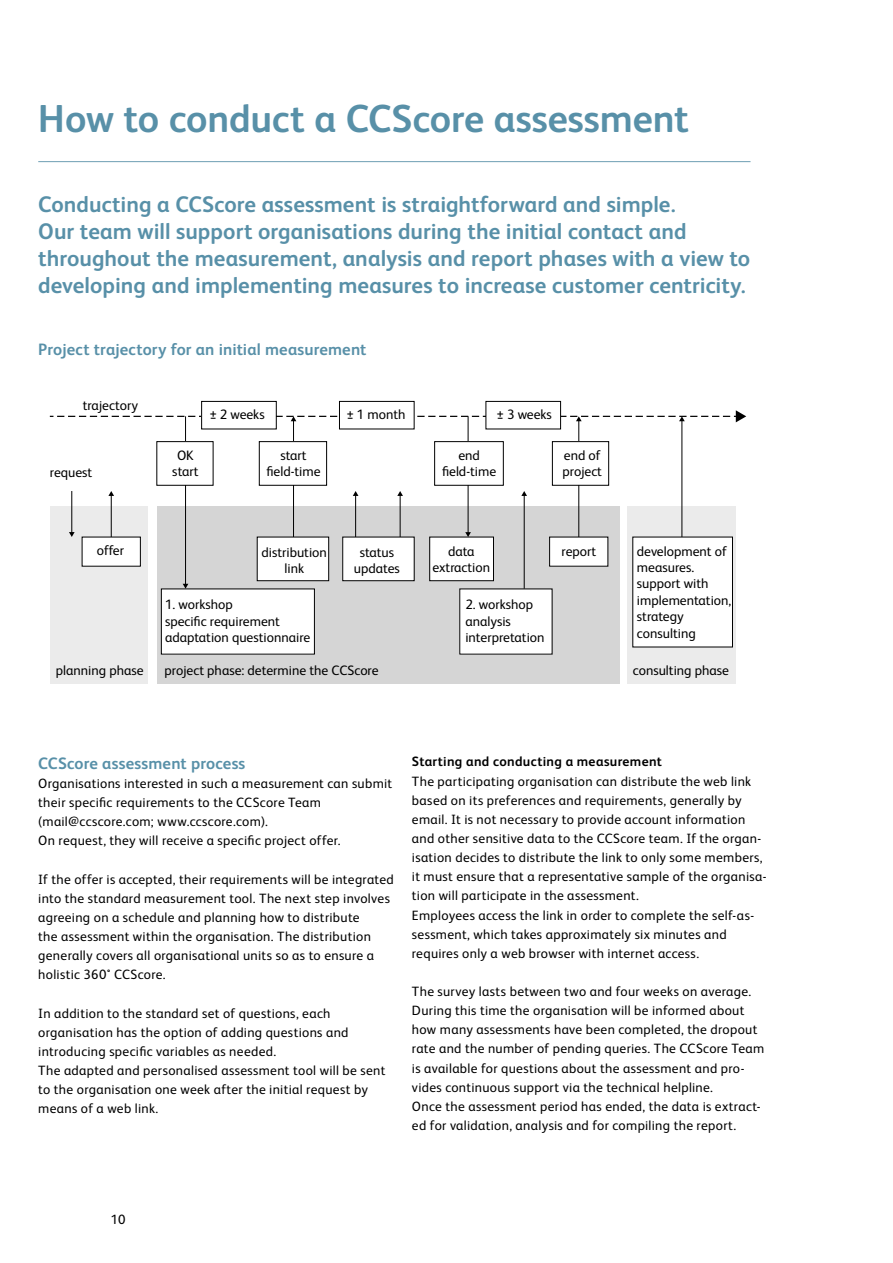
<style>
.page{position:relative;width:893px;height:1263px;background:#fff}
.page>*{position:absolute;margin:0;border:0;box-sizing:border-box;transform-origin:0 0}
.t1{font:700 39px "FS Albert";letter-spacing:-.005em;color:#5890a8}
.t2{font:700 22.5px/27px "FS Albert";color:#5890a8}
.t3{font:700 16.5px "FS Albert";letter-spacing:.005em;color:#5890a8}
.t4{font:13.65px/16.4px "FS Albert";color:#000;text-align:center}
.t5{font:13.5px/19.2px "FS Albert";letter-spacing:.025em;color:#000}
.t6{font:700 13.5px "FS Albert";letter-spacing:.025em;color:#000}
</style>
<div class="page">
<div style="left:157px;top:506px;width:462px;height:177px;background:#d5d5d5"></div>
<div style="left:50px;top:506px;width:97px;height:177px;background:#ebebeb"></div>
<div style="left:627px;top:506px;width:109px;height:177px;background:#ebebeb"></div>
<hr style="left:185px;top:416px;width:1px;height:169px;background:#000">
<svg style="left:183px;top:584px;width:5px;height:5px"></svg>
<hr style="left:468px;top:416px;width:1px;height:117px;background:#000">
<svg style="left:465px;top:532px;width:6px;height:5px"></svg>
<hr style="left:355px;top:495px;width:1px;height:42px;background:#000">
<svg style="left:353px;top:491px;width:5px;height:5px"></svg>
<hr style="left:400px;top:495px;width:1px;height:42px;background:#000">
<svg style="left:397px;top:491px;width:6px;height:5px"></svg>
<hr style="left:293px;top:420px;width:1px;height:117px;background:#000">
<hr style="left:578px;top:420px;width:1px;height:117px;background:#000">
<hr style="left:682px;top:420px;width:1px;height:117px;background:#000">
<svg style="left:50px;top:410px;width:696px;height:12px"></svg>
<div style="left:202px;top:401px;width:74px;height:28px;background:#fff"></div>
<div style="left:201px;top:401px;width:76px;height:28px;border:1px solid #000"></div>
<div style="left:157px;top:442px;width:56px;height:43px;background:#fff"></div>
<div style="left:156px;top:441px;width:57px;height:45px;border:1px solid #000"></div>
<div style="left:259px;top:442px;width:68px;height:43px;background:#fff"></div>
<div style="left:259px;top:441px;width:68px;height:45px;border:1px solid #000"></div>
<div style="left:257px;top:537px;width:72px;height:44px;background:#fff"></div>
<div style="left:257px;top:537px;width:72px;height:44px;border:1px solid #000"></div>
<div style="left:343px;top:537px;width:71px;height:44px;background:#fff"></div>
<div style="left:342px;top:537px;width:72px;height:44px;border:1px solid #000"></div>
<div style="left:82px;top:537px;width:58px;height:29px;background:#fff"></div>
<div style="left:161px;top:589px;width:153px;height:65px;background:#fff"></div>
<div style="left:161px;top:589px;width:154px;height:65px;border:1px solid #000"></div>
<div style="left:460px;top:589px;width:92px;height:65px;background:#fff"></div>
<div style="left:550px;top:537px;width:58px;height:29px;background:#fff"></div>
<div style="left:633px;top:537px;width:99px;height:110px;background:#fff"></div>
<div style="left:430px;top:537px;width:63px;height:44px;background:#fff"></div>
<div style="left:429px;top:537px;width:65px;height:44px;border:1px solid #000"></div>
<div style="left:435px;top:442px;width:68px;height:43px;background:#fff"></div>
<div style="left:434px;top:441px;width:70px;height:45px;border:1px solid #000"></div>
<div style="left:552px;top:442px;width:57px;height:43px;background:#fff"></div>
<div style="left:552px;top:441px;width:57px;height:45px;border:1px solid #000"></div>
<div style="left:339px;top:401px;width:75px;height:28px;background:#fff"></div>
<div style="left:339px;top:401px;width:75px;height:28px;border:1px solid #000"></div>
<div style="left:486px;top:401px;width:75px;height:28px;background:#fff"></div>
<div style="left:486px;top:401px;width:75px;height:28px;border:1px solid #000"></div>
<hr style="left:71px;top:491px;width:1px;height:42px;background:#000">
<svg style="left:69px;top:532px;width:6px;height:5px"></svg>
<hr style="left:111px;top:495px;width:1px;height:42px;background:#000">
<svg style="left:108px;top:491px;width:6px;height:5px"></svg>
<hr style="left:524px;top:495px;width:1px;height:94px;background:#000">
<svg style="left:521px;top:491px;width:6px;height:5px"></svg>
<hr style="left:38px;top:161px;width:712px;height:1px;background:#5890a8">
<h1 class="t1" style="left:38px;top:92px;width:652px">How to conduct a CCScore assessment</h1>
<p class="t2" style="left:38px;top:190px;width:713px">Conducting a CCScore assessment is straightforward and simple.<br>Our team will support organisations during the initial contact and throughout the measurement, analysis and report phases with a view to developing and implementing measures to increase customer centricity.</p>
<p class="t3" style="left:38px;top:338px;width:330px">Project trajectory for an initial measurement</p>
<p class="t4" style="left:83px;top:397px;width:57px">trajectory</p>
<p class="t4" style="left:50px;top:464px;width:44px">request</p>
<p class="t4" style="left:210px;top:405px;width:56px">± 2 weeks</p>
<p class="t4" style="left:347px;top:405px;width:60px">± 1 month</p>
<p class="t4" style="left:497px;top:405px;width:56px">± 3 weeks</p>
<p class="t4" style="left:172px;top:446px;width:28px">OK start</p>
<p class="t4" style="left:266px;top:446px;width:56px">start field-time</p>
<p class="t4" style="left:442px;top:446px;width:56px">end field-time</p>
<p class="t4" style="left:562px;top:446px;width:41px;text-align:left">end of project</p>
<p class="t4" style="left:97px;top:542px;width:29px">offer</p>
<p class="t4" style="left:354px;top:543px;width:48px">status updates</p>
<p class="t4" style="left:562px;top:542px;width:36px">report</p>
<p class="t4" style="left:637px;top:542px;width:96px;text-align:left">development of measures. support with implementation, strategy consulting</p>
<p class="t4" style="left:432px;top:542px;width:59px">data extraction</p>
<p class="t4" style="left:262px;top:543px;width:67px">distribution link</p>
<p class="t4" style="left:165px;top:596px;width:147px;text-align:left">1. workshop<br>specific requirement adaptation questionnaire</p>
<p class="t4" style="left:465px;top:596px;width:81px;text-align:left">2. workshop analysis interpretation</p>
<p class="t4" style="left:56px;top:661px;width:89px">planning phase</p>
<p class="t4" style="left:164px;top:661px;width:216px">project phase: determine the CCScore</p>
<p class="t4" style="left:633px;top:661px;width:98px">consulting phase</p>
<p class="t3" style="left:38px;top:752px;width:209px">CCScore assessment process</p>
<p class="t5" style="left:38px;top:773px;width:355px">Organisations interested in such a measurement can submit their specific requirements to the CCScore Team (mail@ccscore.com; www.ccscore.com).<br>On request, they will receive a specific project offer.</p>
<p class="t5" style="left:38px;top:869px;width:357px">If the offer is accepted, their requirements will be integrated into the standard measurement tool. The next step involves agreeing on a schedule and planning how to distribute<br>the assessment within the organisation. The distribution generally covers all organisational units so as to ensure a holistic 360° CCScore.</p>
<p class="t5" style="left:38px;top:1003px;width:349px">In addition to the standard set of questions, each organisation has the option of adding questions and introducing specific variables as needed.<br>The adapted and personalised assessment tool will be sent to the organisation one week after the initial request by means of a web link.</p>
<p class="t6" style="left:412px;top:753px;width:252px">Starting and conducting a measurement</p>
<p class="t5" style="left:412px;top:771px;width:356px">The participating organisation can distribute the web link based on its preferences and requirements, generally by email. It is not necessary to provide account information and other sensitive data to the CCScore team. If the organ&shy;isation decides to distribute the link to only some members, it must ensure that a representative sample of the organisa&shy;tion will participate in the assessment.<br>Employees access the link in order to complete the self-as&shy;sessment, which takes approximately six minutes and requires only a web browser with internet access.</p>
<p class="t5" style="left:412px;top:981px;width:354px">The survey lasts between two and four weeks on average.<br>During this time the organisation will be informed about how many assessments have been completed, the dropout rate and the number of pending queries. The CCScore Team is available for questions about the assessment and pro&shy;vides continuous support via the technical helpline.<br>Once the assessment period has ended, the data is extract&shy;ed for validation, analysis and for compiling the report.</p>
<p class="t5" style="left:111px;top:1209px;width:16px">10</p>
</div>
